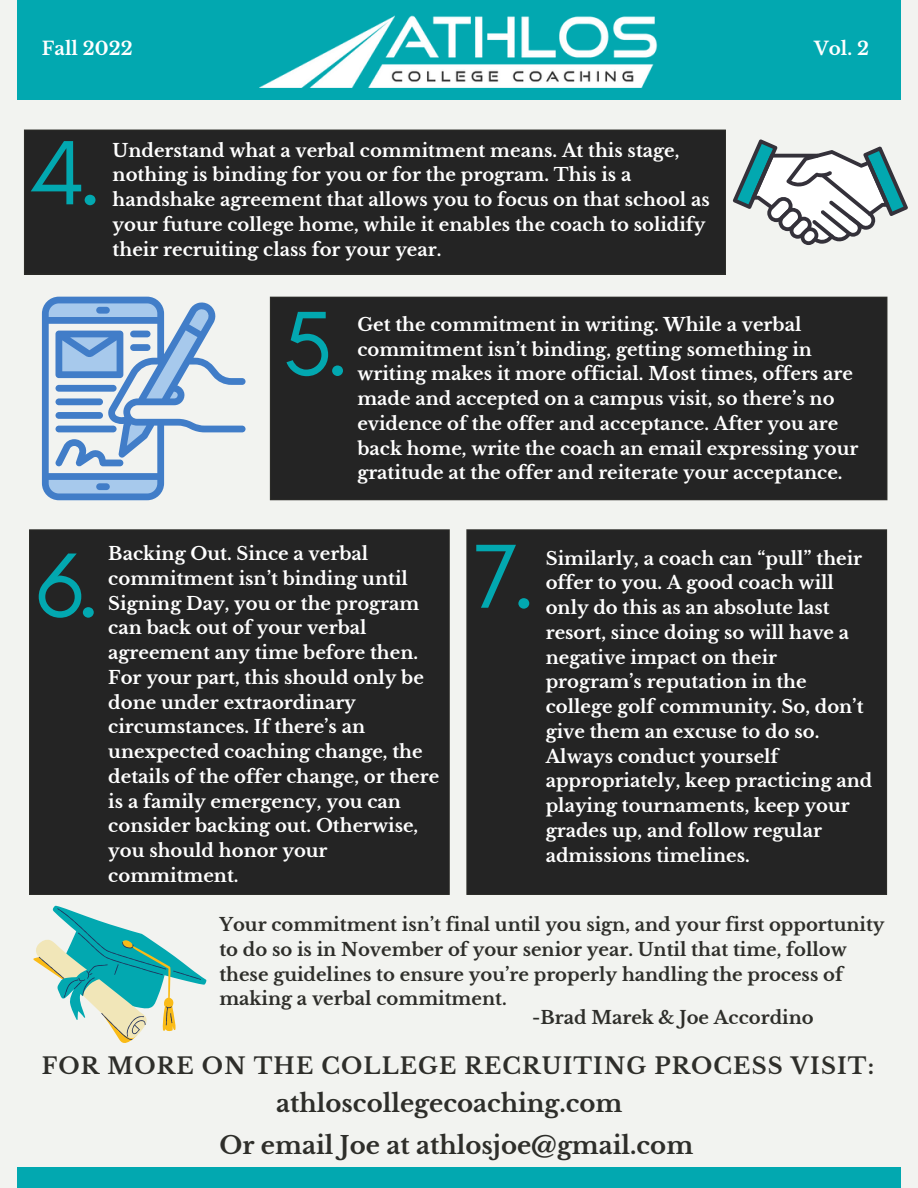
<style>
.page{position:relative;width:918px;height:1188px;background:#f2f3f0}
.page>*{position:absolute;margin:0;border:0;box-sizing:border-box;transform-origin:0 0}
.t1{font:93px "Glacial Indifference";color:#02a8b0}
.t2{font:700 24.3px "Libre Baskerville";color:#2e2e2a}
.t3{font:700 22.5px "Libre Baskerville";letter-spacing:.05em;color:#2e2e2a}
.t4{font:700 18.3px "Libre Baskerville";color:#fff}
.t5{font:700 18px/24.8px "Libre Baskerville";color:#fff}
.t6{font:700 18px/24.8px "Libre Baskerville";color:#2e2e2a}
</style>
<div class="page">
<div style="left:17px;top:1168px;width:883px;height:20px;background:#02a8b0"></div>
<div style="left:24px;top:130px;width:701px;height:144px;background:#242424"></div>
<hr style="left:24px;top:130px;width:1px;height:144px;background:#2e2e2a">
<hr style="left:725px;top:130px;width:1px;height:144px;background:#2e2e2a">
<hr style="left:25px;top:274px;width:700px;height:1px;background:#2e2e2a">
<hr style="left:25px;top:130px;width:700px;height:1px;background:#2e2e2a">
<div style="left:17px;top:0;width:883px;height:100px;background:#02a8b0"></div>
<img style="left:259px;top:15px;width:399px;height:73px">
<div style="left:270px;top:297px;width:617px;height:203px;background:#242424"></div>
<hr style="left:270px;top:298px;width:1px;height:201px;background:#2e2e2a">
<hr style="left:887px;top:298px;width:1px;height:201px;background:#2e2e2a">
<hr style="left:271px;top:499px;width:616px;height:1px;background:#2e2e2a">
<hr style="left:271px;top:297px;width:616px;height:1px;background:#2e2e2a">
<svg style="left:733px;top:139px;width:175px;height:106px"></svg>
<svg style="left:42px;top:297px;width:204px;height:203px"></svg>
<div style="left:56px;top:385px;width:61px;height:7px;background:#417dc8;border-radius:3px"></div>
<div style="left:56px;top:398px;width:47px;height:7px;background:#417dc8;border-radius:3px"></div>
<div style="left:56px;top:412px;width:47px;height:7px;background:#417dc8;border-radius:3px"></div>
<div style="left:56px;top:426px;width:61px;height:6px;background:#417dc8;border-radius:3px"></div>
<div style="left:130px;top:331px;width:21px;height:6px;background:#417dc8;border-radius:3px"></div>
<div style="left:130px;top:344px;width:21px;height:7px;background:#417dc8;border-radius:3px"></div>
<div style="left:30px;top:530px;width:419px;height:364px;background:#242424"></div>
<hr style="left:29px;top:530px;width:1px;height:364px;background:#2e2e2a">
<hr style="left:449px;top:530px;width:1px;height:364px;background:#2e2e2a">
<hr style="left:30px;top:894px;width:419px;height:1px;background:#2e2e2a">
<hr style="left:30px;top:529px;width:419px;height:1px;background:#2e2e2a">
<div style="left:467px;top:530px;width:420px;height:364px;background:#242424"></div>
<hr style="left:466px;top:530px;width:1px;height:364px;background:#2e2e2a">
<hr style="left:886px;top:530px;width:1px;height:364px;background:#2e2e2a">
<hr style="left:467px;top:894px;width:419px;height:1px;background:#2e2e2a">
<hr style="left:467px;top:529px;width:419px;height:1px;background:#2e2e2a">
<svg style="left:33px;top:906px;width:173px;height:137px"></svg>
<p class="t4" style="left:42px;top:37px;width:92px">Fall 2022</p>
<p class="t4" style="left:814px;top:37px;width:56px">Vol. 2</p>
<h1 class="t1" style="left:29px;top:116px;width:75px">4.</h1>
<p class="t5" style="left:113px;top:138px;width:599px">Understand what a verbal commitment means. At this stage, nothing is binding for you or for the program. This is a handshake agreement that allows you to focus on that school as your future college home, while it enables the coach to solidify their recruiting class for your year.</p>
<h1 class="t1" style="left:282px;top:287px;width:70px">5.</h1>
<p class="t5" style="left:357px;top:312px;width:503px">Get the commitment in writing. While a verbal commitment isn’t binding, getting something in writing makes it more official. Most times, offers are made and accepted on a campus visit, so there’s no evidence of the offer and acceptance. After you are back home, write the coach an email expressing your gratitude at the offer and reiterate your acceptance.</p>
<h1 class="t1" style="left:36px;top:528px;width:66px">6.</h1>
<p class="t5" style="left:108px;top:542px;width:332px">Backing Out. Since a verbal commitment isn’t binding until<br>Signing Day, you or the program can back out of your verbal agreement any time before then.<br>For your part, this should only be done under extraordinary circumstances. If there’s an unexpected coaching change, the details of the offer change, or there is a family emergency, you can consider backing out. Otherwise, you should honor your commitment.</p>
<h1 class="t1" style="left:473px;top:519px;width:64px">7.</h1>
<p class="t5" style="left:546px;top:546px;width:328px">Similarly, a coach can “pull” their offer to you. A good coach will only do this as an absolute last resort, since doing so will have a negative impact on their program’s reputation in the college golf community. So, don’t give them an excuse to do so.<br>Always conduct yourself appropriately, keep practicing and playing tournaments, keep your grades up, and follow regular admissions timelines.</p>
<p class="t6" style="left:219px;top:913px;width:667px">Your commitment isn’t final until you sign, and your first opportunity to do so is in November of your senior year. Until that time, follow these guidelines to ensure you’re properly handling the process of making a verbal commitment.</p>
<p class="t6" style="left:532px;top:1005px;width:283px">-Brad Marek &amp; Joe Accordino</p>
<p class="t3" style="left:42px;top:1052px;width:834px">FOR MORE ON THE COLLEGE RECRUITING PROCESS VISIT:</p>
<h2 class="t2" style="left:276px;top:1088px;width:348px">athloscollegecoaching.com</h2>
<h2 class="t2" style="left:219px;top:1131px;width:475px">Or email Joe at athlosjoe@gmail.com</h2>
</div>
